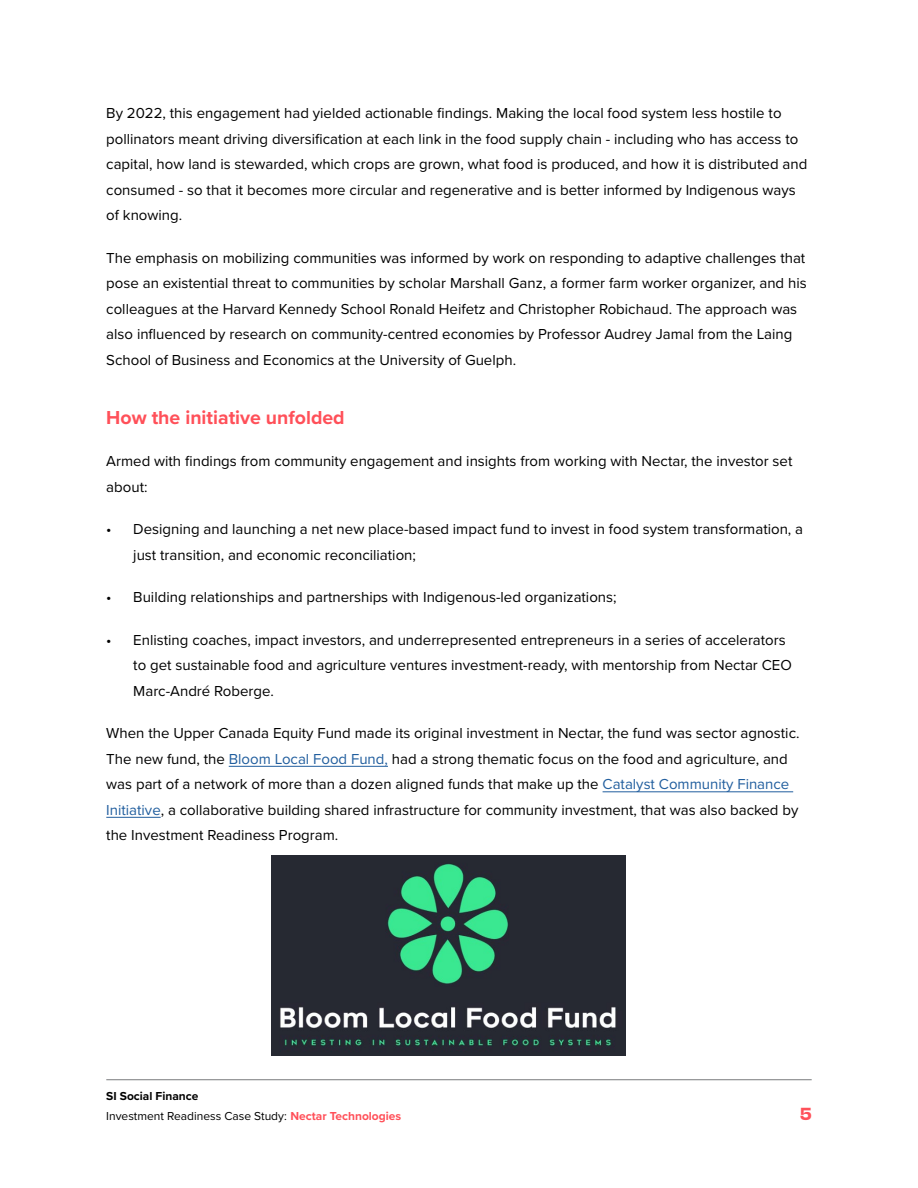
<style>
.page{position:relative;width:918px;height:1188px;background:#fff}
.page>*{position:absolute;margin:0;border:0;box-sizing:border-box;transform-origin:0 0}
.t1{font:700 19.5px "Proxima Nova";color:#ff5059}
.t2{font:15px/25.5px "Proxima Nova";color:#000}
.t3{font:700 15px "Media Sans";color:#ff5059}
.t4{font:12px "Proxima Nova";color:#000}
.t5{font:700 12px "Proxima Nova";color:#000}
.s1{color:#215e9e}
.s2{font-weight:700;color:#ff5059}
</style>
<div class="page">
<hr style="left:106px;top:1079px;width:706px;height:1px;background:#797a7d">
<hr style="left:229px;top:766px;width:159px;height:1px;background:#215e9e">
<hr style="left:603px;top:791px;width:190px;height:1px;background:#215e9e">
<hr style="left:106px;top:817px;width:55px;height:1px;background:#215e9e">
<img style="left:271px;top:855px;width:354px;height:200px">
<p class="t2" style="left:106px;top:100px;width:703px">By 2022, this engagement had yielded actionable findings. Making the local food system less hostile to pollinators meant driving diversification at each link in the food supply chain - including who has access to capital, how land is stewarded, which crops are grown, what food is produced, and how it is distributed and consumed - so that it becomes more circular and regenerative and is better informed by Indigenous ways of knowing.</p>
<p class="t2" style="left:106px;top:244px;width:702px">The emphasis on mobilizing communities was informed by work on responding to adaptive challenges that pose an existential threat to communities by scholar Marshall Ganz, a former farm worker organizer, and his colleagues at the Harvard Kennedy School Ronald Heifetz and Christopher Robichaud. The approach was also influenced by research on community-centred economies by Professor Audrey Jamal from the Laing School of Business and Economics at the University of Guelph.</p>
<h1 class="t1" style="left:106px;top:403px;width:240px">How the initiative unfolded</h1>
<p class="t2" style="left:106px;top:448px;width:688px">Armed with findings from community engagement and insights from working with Nectar, the investor set about:</p>
<p class="t2" style="left:133px;top:516px;width:671px;text-indent:-27px">• Designing and launching a net new place-based impact fund to invest in food system transformation, a just transition, and economic reconciliation;</p>
<p class="t2" style="left:106px;top:584px;width:512px">• Building relationships and partnerships with Indigenous-led organizations;</p>
<p class="t2" style="left:133px;top:627px;width:660px;text-indent:-27px">• Enlisting coaches, impact investors, and underrepresented entrepreneurs in a series of accelerators to get sustainable food and agriculture ventures investment-ready, with mentorship from Nectar CEO<br>Marc-André Roberge.</p>
<p class="t2" style="left:106px;top:720px;width:695px">When the Upper Canada Equity Fund made its original investment in Nectar, the fund was sector agnostic.<br>The new fund, the <span class="s1">Bloom Local Food Fund,</span> had a strong thematic focus on the food and agriculture, and was part of a network of more than a dozen aligned funds that make up the <span class="s1">Catalyst Community Finance Initiative</span>, a collaborative building shared infrastructure for community investment, that was also backed by the Investment Readiness Program.</p>
<p class="t5" style="left:106px;top:1087px;width:94px">SI Social Finance</p>
<p class="t4" style="left:106px;top:1107px;width:296px">Investment Readiness Case Study: <span class="s2">Nectar Technologies</span></p>
<p class="t3" style="left:801px;top:1105px;width:13px">5</p>
</div>
